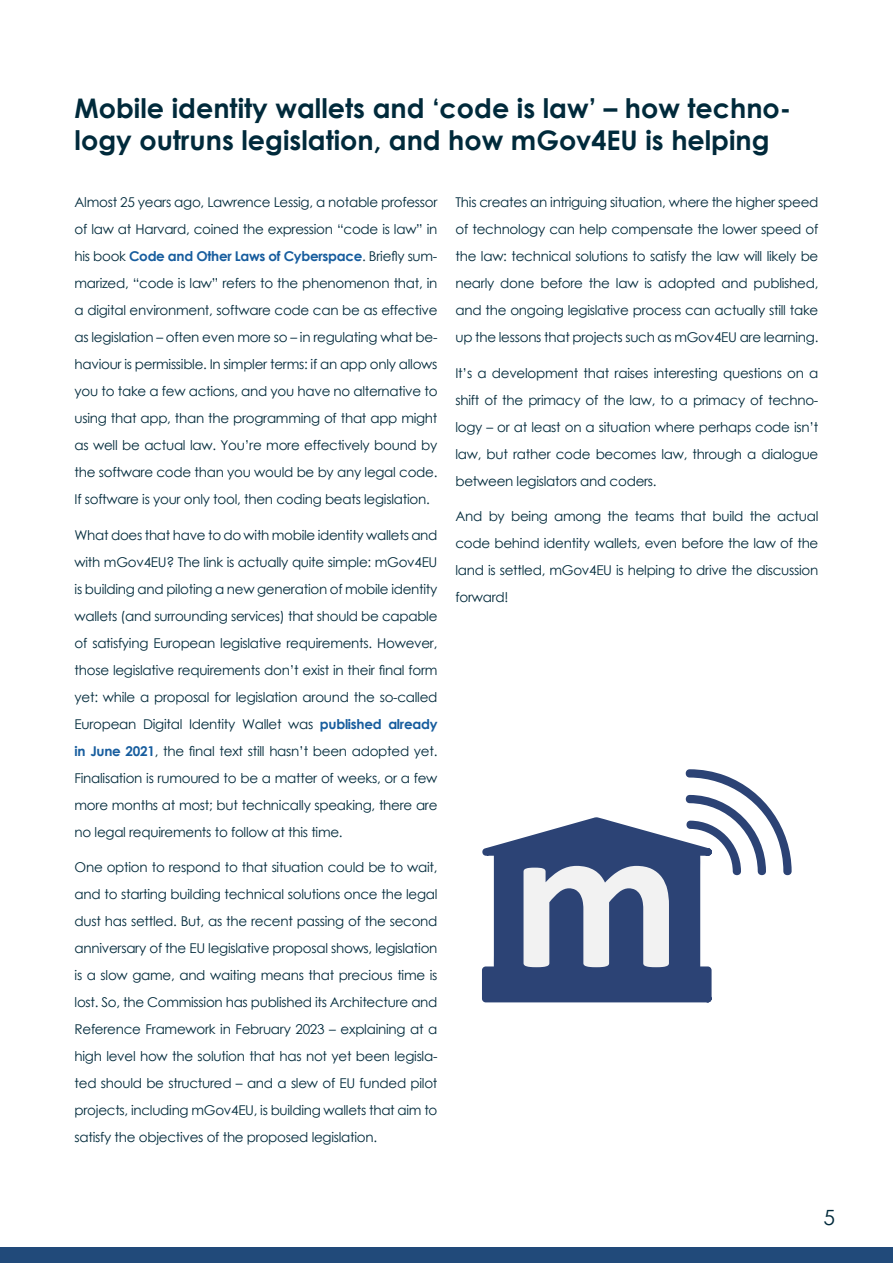
<style>
.page{position:relative;width:893px;height:1263px;background:#fff}
.page>*{position:absolute;margin:0;border:0;box-sizing:border-box;transform-origin:0 0}
.t1{font:700 27px/32.4px "Century Gothic";color:#002a3b}
.t2{font:21px "Century Gothic";color:#002a3b}
.t3{font:13.5px/27px "Century Gothic";letter-spacing:-.02em;color:#002a3b;text-align:justify}
.s1{font-weight:700;color:#175d9e}
</style>
<div class="page">
<div style="left:0;top:1247px;width:893px;height:16px;background:#214a7a"></div>
<svg style="left:482px;top:769px;width:310px;height:233px"></svg>
<h1 class="t1" style="left:75px;top:91px;width:718px">Mobile identity wallets and ‘code is law’ – how techno&shy;logy outruns legislation, and how mGov4EU is helping</h1>
<p class="t3" style="left:75px;top:189px;width:364px">Almost 25 years ago, Lawrence Lessig, a notable professor of law at Harvard, coined the expression “code is law” in his book <span class="s1">Code and Other Laws of Cyberspace</span>. Briefly sum&shy;marized, “code is law” refers to the phenomenon that, in a digital environment, software code can be as effective as legislation – often even more so – in regulating what be&shy;haviour is permissible. In simpler terms: if an app only allows you to take a few actions, and you have no alternative to using that app, than the programming of that app might as well be actual law. You’re more effectively bound by the software code than you would be by any legal code.<br>If software is your only tool, then coding beats legislation.</p>
<p class="t3" style="left:75px;top:521px;width:364px">What does that have to do with mobile identity wallets and with mGov4EU? The link is actually quite simple: mGov4EU is building and piloting a new generation of mobile identity wallets (and surrounding services) that should be capable of satisfying European legislative requirements. However, those legislative requirements don’t exist in their final form yet: while a proposal for legislation around the so-called European Digital Identity Wallet was <span class="s1">published already in June 2021</span>, the final text still hasn’t been adopted yet.<br>Finalisation is rumoured to be a matter of weeks, or a few more months at most; but technically speaking, there are no legal requirements to follow at this time.</p>
<p class="t3" style="left:75px;top:854px;width:364px">One option to respond to that situation could be to wait, and to starting building technical solutions once the legal dust has settled. But, as the recent passing of the second anniversary of the EU legislative proposal shows, legislation is a slow game, and waiting means that precious time is lost. So, the Commission has published its Architecture and Reference Framework in February 2023 – explaining at a high level how the solution that has not yet been legisla&shy;ted should be structured – and a slew of EU funded pilot projects, including mGov4EU, is building wallets that aim to satisfy the objectives of the proposed legislation.</p>
<p class="t3" style="left:455px;top:189px;width:364px">This creates an intriguing situation, where the higher speed of technology can help compensate the lower speed of the law: technical solutions to satisfy the law will likely be nearly done before the law is adopted and published, and the ongoing legislative process can actually still take up the lessons that projects such as mGov4EU are learning.</p>
<p class="t3" style="left:455px;top:359px;width:364px">It’s a development that raises interesting questions on a shift of the primacy of the law, to a primacy of techno&shy;logy – or at least on a situation where perhaps code isn’t law, but rather code becomes law, through a dialogue between legislators and coders.</p>
<p class="t3" style="left:455px;top:503px;width:364px">And by being among the teams that build the actual code behind identity wallets, even before the law of the land is settled, mGov4EU is helping to drive the discussion forward!</p>
<h2 class="t2" style="left:823px;top:1202px;width:13px">5</h2>
</div>
